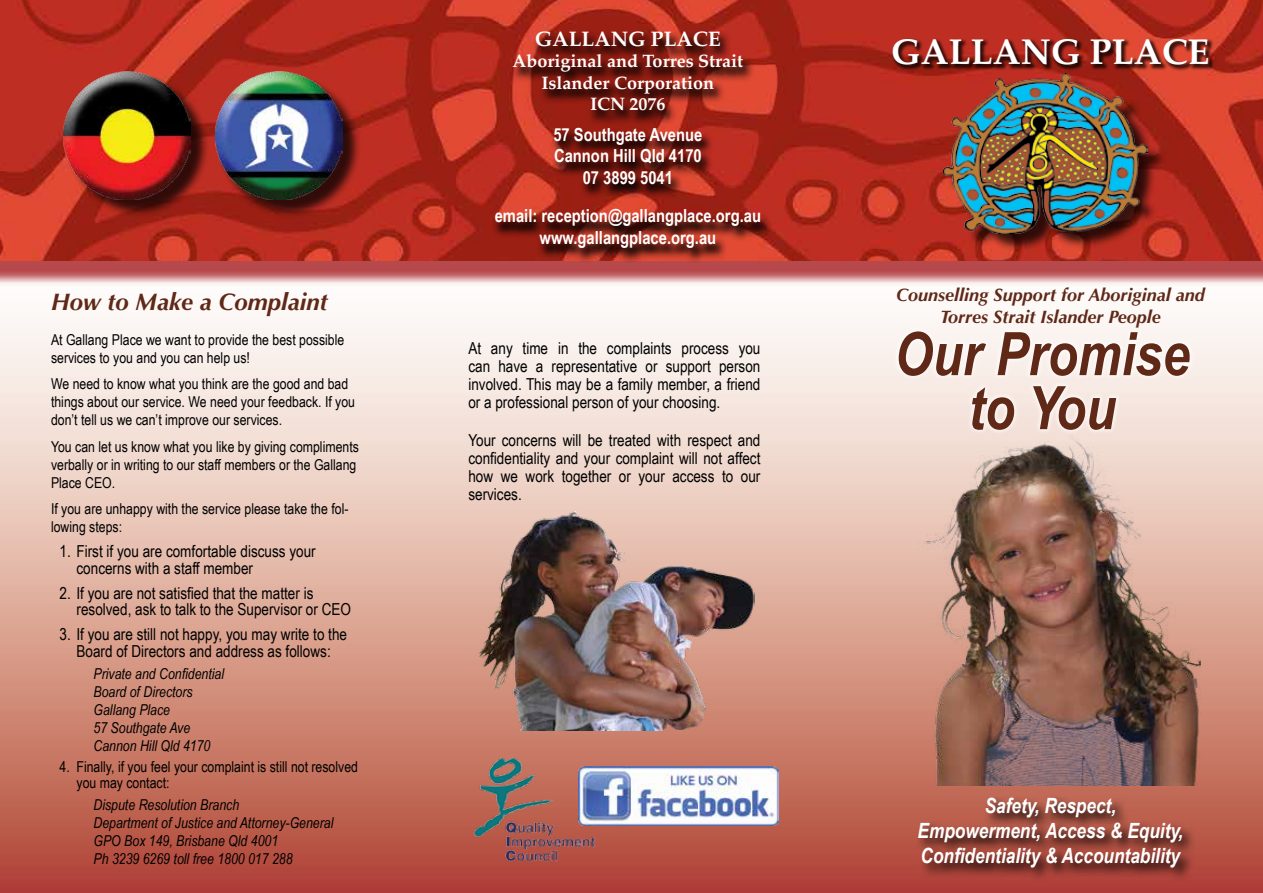
<style>
.page{position:relative;width:1263px;height:893px;background:#fff}
.page>*{position:absolute;margin:0;border:0;box-sizing:border-box;transform-origin:0 0}
.t1{font:italic 700 60px/54px "Arial Narrow";color:#5f2817;text-align:center}
.t2{font:700 36px "Palatino";color:#fff}
.t3{font:italic 700 24px "Optima";color:#5f2817}
.t4{font:italic 700 21px/25.2px "Arial Narrow";color:#fff;text-align:center}
.t5{font:700 21px "Palatino";color:#fff}
.t6{font:700 18px/21.6px "Arial Narrow";color:#fff;text-align:center}
.t7{font:italic 700 18px/21.6px "Optima";color:#5f2817;text-align:center}
.t8{font:700 18px/21.6px "Palatino";color:#fff;text-align:center}
.t9{font:16.5px/18px "Arial Narrow";color:#000;text-align:justify}
.t10{font:15px/18px "Arial Narrow";color:#000}
.t11{font:italic 15px/18px "Arial Narrow";color:#000}
</style>
<div class="page">
<div style="left:0;top:261px;width:1263px;height:632px;background:linear-gradient(to bottom,#fff,#b54c37)"></div>
<div style="left:0;top:0;width:1263px;height:286px;background:#9e0b0f;opacity:.75"></div>
<img style="left:0;top:0;width:1263px;height:261px">
<div style="left:891px;top:38px;width:323px;height:34px;background:#000;opacity:.75"></div>
<div style="left:946px;top:76px;width:220px;height:176px;background:#000;opacity:.75"></div>
<img style="left:944px;top:73px;width:204px;height:160px">
<div style="left:66px;top:74px;width:144px;height:144px;background:#000;opacity:.75"></div>
<img style="left:64px;top:72px;width:127px;height:127px">
<div style="left:217px;top:74px;width:144px;height:145px;background:#000;opacity:.75"></div>
<img style="left:215px;top:72px;width:128px;height:128px">
<svg style="left:893px;top:326px;width:302px;height:109px"></svg>
<svg style="left:491px;top:30px;width:281px;height:233px;background:#932519"></svg>
<svg style="left:916px;top:795px;width:280px;height:87px;background:#98473a"></svg>
<img style="left:478px;top:512px;width:276px;height:219px">
<img style="left:901px;top:429px;width:299px;height:356px">
<img style="left:597px;top:766px;width:181px;height:60px">
<img style="left:472px;top:755px;width:125px;height:109px">
<h3 class="t3" style="left:51px;top:287px;width:278px">How to Make a Complaint</h3>
<p class="t10" style="left:51px;top:330px;width:295px">At Gallang Place we want to provide the best possible services to you and you can help us!</p>
<p class="t10" style="left:51px;top:374px;width:306px">We need to know what you think are the good and bad things about our service. We need your feedback. If you don’t tell us we can’t improve our services.</p>
<p class="t10" style="left:51px;top:437px;width:309px">You can let us know what you like by giving compliments verbally or in writing to our staff members or the Gallang<br>Place CEO.</p>
<p class="t10" style="left:51px;top:499px;width:299px">If you are unhappy with the service please take the fol&shy;lowing steps:</p>
<p class="t9" style="left:77px;top:542px;width:241px;line-height:16.5px;text-indent:-17px">1. First if you are comfortable discuss your concerns with a staff member</p>
<p class="t9" style="left:77px;top:584px;width:276px;line-height:16.5px;text-indent:-17px">2. If you are not satisfied that the matter is resolved, ask to talk to the Supervisor or CEO</p>
<p class="t9" style="left:60px;top:625px;width:289px;line-height:16.5px;text-align:center">3. If you are still not happy, you may write to the<br>Board of Directors and address as follows:</p>
<p class="t11" style="left:94px;top:664px;width:132px">Private and Confidential<br>Board of Directors<br>Gallang Place<br>57 Southgate Ave<br>Cannon Hill Qld 4170</p>
<p class="t10" style="left:77px;top:757px;width:283px;line-height:16.5px;text-indent:-17px">4. Finally, if you feel your complaint is still not resolved you may contact:</p>
<p class="t11" style="left:94px;top:796px;width:241px">Dispute Resolution Branch<br>Department of Justice and Attorney-General GPO Box 149, Brisbane Qld 4001<br>Ph 3239 6269 toll free 1800 017 288</p>
<p class="t5" style="left:535px;top:21px;width:188px">GALLANG PLACE</p>
<p class="t8" style="left:513px;top:50px;width:232px">Aboriginal and Torres Strait<br>Islander Corporation<br>ICN 2076</p>
<p class="t6" style="left:553px;top:123px;width:151px">57 Southgate Avenue<br>Cannon Hill Qld 4170<br>07 3899 5041</p>
<p class="t6" style="left:495px;top:204px;width:268px">email: reception@gallangplace.org.au www.gallangplace.org.au</p>
<p class="t9" style="left:468px;top:339px;width:294px">At any time in the complaints process you can have a representative or support person involved. This may be a family member, a friend or a professional person of your choosing.</p>
<p class="t9" style="left:468px;top:430px;width:294px">Your concerns will be treated with respect and confidentiality and your complaint will not affect how we work together or your access to our services.</p>
<h2 class="t2" style="left:891px;top:22px;width:320px">GALLANG PLACE</h2>
<p class="t7" style="left:896px;top:285px;width:310px">Counselling Support for Aboriginal and<br>Torres Strait Islander People</p>
<h1 class="t1" style="left:894px;top:324px;width:297px">Our Promise to You</h1>
<p class="t4" style="left:917px;top:792px;width:267px">Safety, Respect,<br>Empowerment, Access &amp; Equity,<br>Confidentiality &amp; Accountability</p>
</div>
